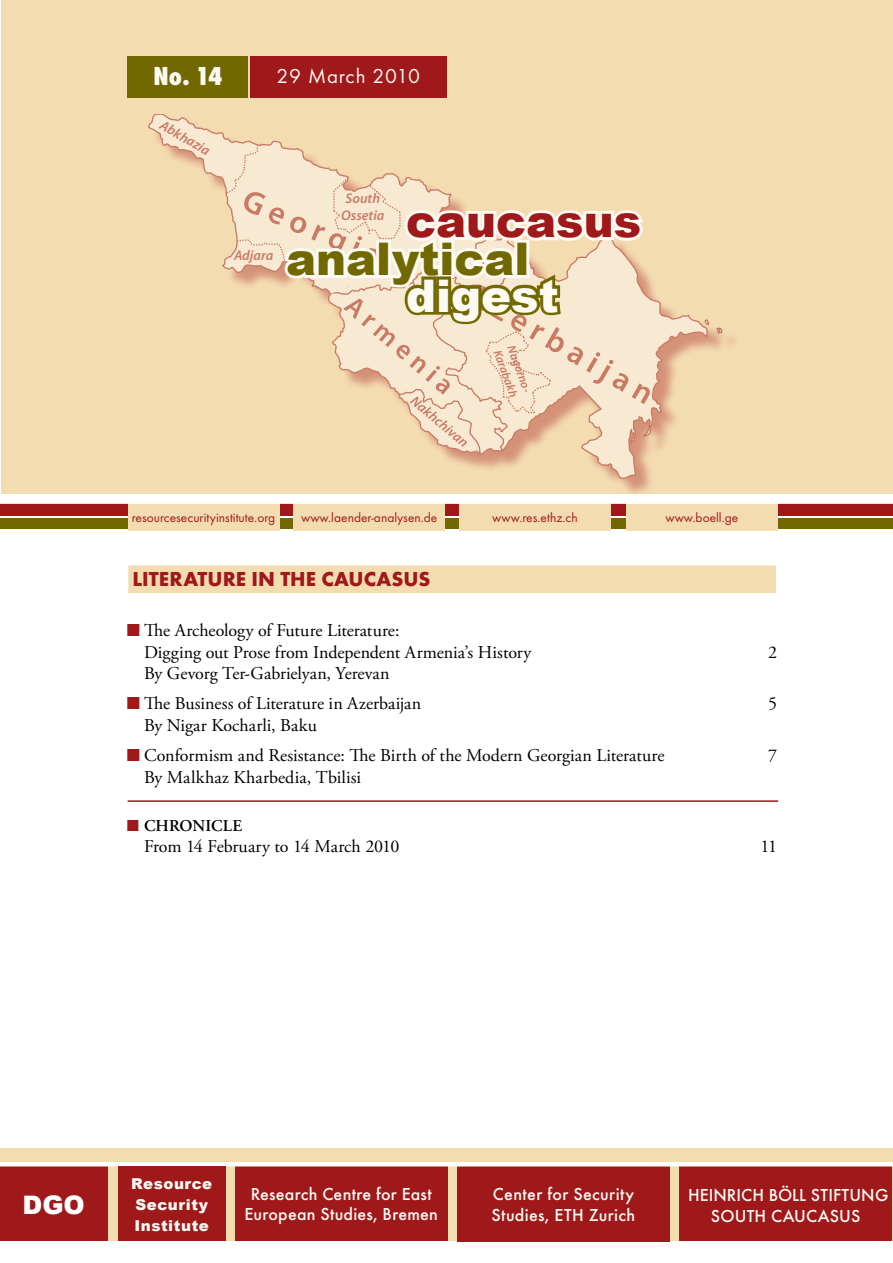
<style>
.page{position:relative;width:893px;height:1263px;background:#fff}
.page>*{position:absolute;margin:0;border:0;box-sizing:border-box;transform-origin:0 0}
.t1{font:900 45px "Arial";color:#716900}
.t2{font:900 45px "Arial";color:#9f181a}
.t3{font:900 45px "Arial";color:#fdfaf4}
.t4{font:27px "Futura TOT Ext Bol Con";color:#fdfaf4}
.t5{font:900 25.5px "Arial";color:#fff}
.t6{font:700 21px "Futura TOT";letter-spacing:.14em;color:#9f181a}
.t7{font:21px "Futura TOT Boo";letter-spacing:.04em;color:#fdfaf4}
.t8{font:18px/21.6px "Adobe Garamond Pro";color:#000}
.t9{font:500 18px/21.6px "Futura TOT";letter-spacing:.015em;color:#fdfaf4;text-align:center}
.t10{font:600 16.5px "Adobe Garamond Pro";letter-spacing:.285em;color:#000}
.t11{font:900 15px/21px "Arial";letter-spacing:.035em;color:#fdfaf4}
.t12{font:italic 600 14.1px/16.8px "Myriad Pro";color:#9f181a;text-align:center}
.t13{font:13.5px "Futura TOT Boo";color:#9f181a}
.t14{font:italic 600 12px/14.4px "Myriad Pro";color:#9f181a}
.s1{font-family:"Futura TOT Boo";color:#9f181a}
.s2{font-family:"Futura TOT Boo";font-weight:400;color:#9f181a}
</style>
<div class="page">
<div style="left:0;top:501px;width:893px;height:15px;background:#9f181a"></div>
<div style="left:0;top:519px;width:893px;height:10px;background:#716900"></div>
<div style="left:1px;top:0;width:891px;height:493px;background:#f4dcb1"></div>
<div style="left:0;top:1148px;width:893px;height:93px;background:#f4dcb1"></div>
<div style="left:459px;top:499px;width:152px;height:31px;background:#f4dcb1"></div>
<div style="left:128px;top:565px;width:649px;height:29px;background:#f4dcb1"></div>
<div style="left:127px;top:564px;width:650px;height:30px;border:2px solid #fff"></div>
<div style="left:150px;top:117px;width:590px;height:380px;background:#f4dcb1"></div>
<svg style="left:445px;top:281px;width:263px;height:199px"></svg>
<svg style="left:703px;top:318px;width:20px;height:19px"></svg>
<svg style="left:148px;top:115px;width:77px;height:154px"></svg>
<div style="left:128px;top:56px;width:120px;height:42px;background:#716900"></div>
<div style="left:250px;top:56px;width:196px;height:42px;background:#9f181a"></div>
<hr style="left:128px;top:800px;width:650px;height:2px;background:#9f181a">
<svg style="left:225px;top:138px;width:426px;height:317px"></svg>
<div style="left:235px;top:1166px;width:213px;height:75px;background:#9f181a"></div>
<div style="left:457px;top:1166px;width:213px;height:76px;background:#9f181a"></div>
<div style="left:679px;top:1166px;width:213px;height:75px;background:#9f181a"></div>
<div style="left:128px;top:499px;width:152px;height:31px;background:#f4dcb1"></div>
<div style="left:293px;top:499px;width:152px;height:31px;background:#f4dcb1"></div>
<div style="left:626px;top:499px;width:152px;height:32px;background:#f4dcb1"></div>
<div style="left:0;top:498px;width:893px;height:6px;background:#fff"></div>
<div style="left:0;top:1166px;width:107px;height:75px;background:#9f181a"></div>
<hr style="left:0;top:1162px;width:893px;height:4px;background:#fff">
<div style="left:118px;top:1166px;width:107px;height:75px;background:#9f181a"></div>
<h2 class="t4" style="left:154px;top:61px;width:70px">No. 14</h2>
<p class="t7" style="left:277px;top:63px;width:145px">29 March 2010</p>
<p class="t12" style="left:165px;top:116px;width:57px;rotate:30deg">Abkhazia</p>
<p class="t12" style="left:234px;top:247px;width:41px">Adjara</p>
<p class="t12" style="left:341px;top:190px;width:45px">South<br>Ossetia</p>
<h1 class="t2" style="left:406px;top:188px;width:237px">caucasus</h1>
<h1 class="t1" style="left:286px;top:226px;width:245px">analytical</h1>
<h1 class="t3" style="left:406px;top:263px;width:154px">digest</h1>
<p class="t14" style="left:518px;top:343px;width:53px;rotate:70deg">Nagorno-<br>Karabakh</p>
<p class="t13" style="left:132px;top:509px;width:145px">resourcesecurityinstitute.org</p>
<p class="t13" style="left:301px;top:509px;width:138px">www.laender-analysen.de</p>
<p class="t13" style="left:665px;top:509px;width:74px">www.boell.ge</p>
<p class="t13" style="left:492px;top:509px;width:87px">www.res.ethz.ch</p>
<p class="t6" style="left:133px;top:566px;width:299px">LITERATURE IN THE CAUCASUS</p>
<p class="t8" style="left:144px;top:620px;width:389px;text-indent:-17px"><span class="s1">■</span> The Archeology of Future Literature:<br>Digging out Prose from Independent Armenia’s History</p>
<p class="t8" style="left:768px;top:642px;width:10px">2</p>
<p class="t8" style="left:144px;top:663px;width:247px">By Gevorg Ter-Gabrielyan, Yerevan</p>
<p class="t8" style="left:128px;top:693px;width:295px"><span class="s1">■</span> The Business of Literature in Azerbaijan</p>
<p class="t8" style="left:768px;top:693px;width:10px">5</p>
<p class="t8" style="left:144px;top:715px;width:174px">By Nigar Kocharli, Baku</p>
<p class="t8" style="left:128px;top:745px;width:538px"><span class="s1">■</span> Conformism and Resistance: The Birth of the Modern Georgian Literature</p>
<p class="t8" style="left:768px;top:745px;width:10px">7</p>
<p class="t8" style="left:144px;top:767px;width:218px">By Malkhaz Kharbedia, Tbilisi</p>
<p class="t10" style="left:128px;top:816px;width:113px"><span class="s2">■</span>CHRONICLE</p>
<p class="t8" style="left:144px;top:836px;width:257px">From 14 February to 14 March 2010</p>
<p class="t8" style="left:761px;top:836px;width:18px">11</p>
<h3 class="t5" style="left:23px;top:1186px;width:64px">DGO</h3>
<p class="t11" style="left:131px;top:1173px;width:82px">Resource<br>Security<br>Institute</p>
<p class="t9" style="left:244px;top:1185px;width:195px;line-height:19.5px">Research Centre for East<br>European Studies, Bremen</p>
<p class="t9" style="left:491px;top:1183px;width:145px;text-align:left">Center for Security<br>Studies, ETH Zurich</p>
<p class="t9" style="left:688px;top:1184px;width:202px">Heinrich Böll Stiftung<br>South Caucasus</p>
</div>
